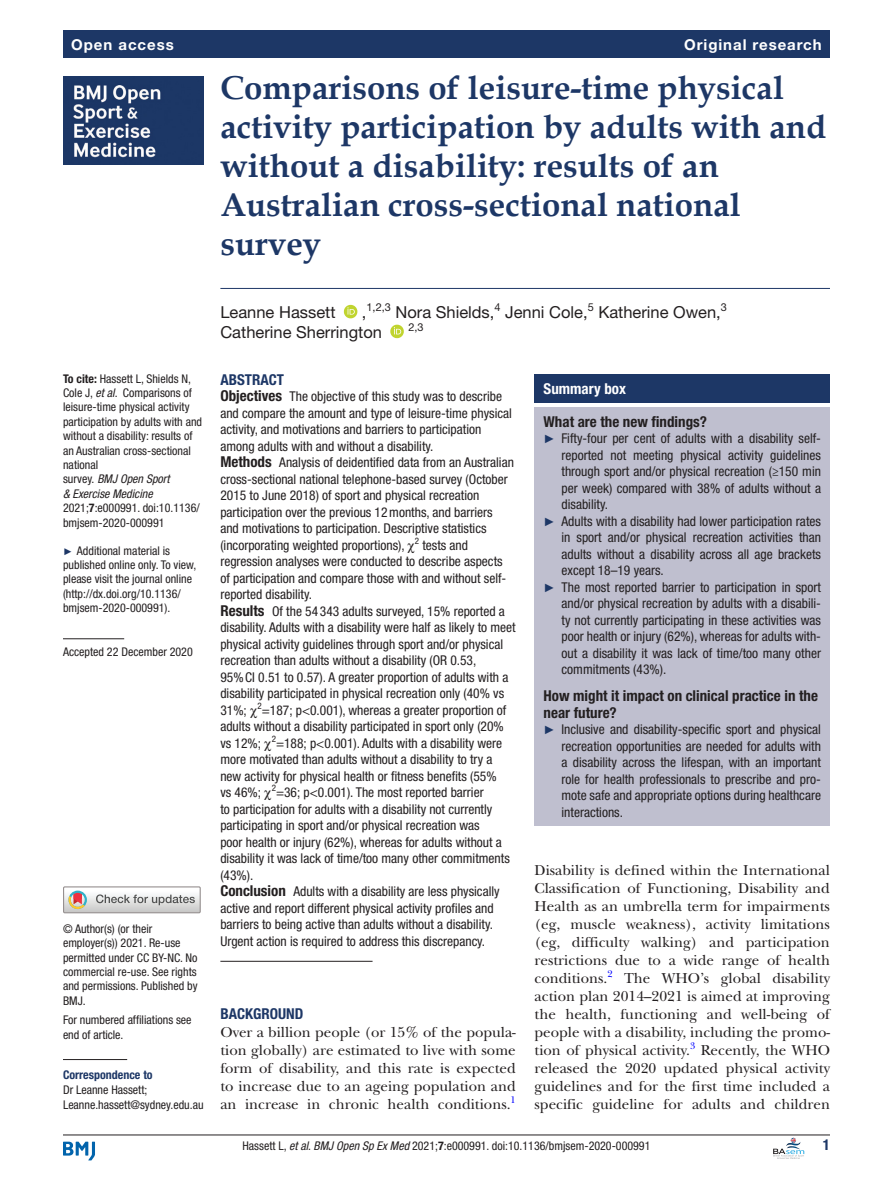
<style>
.page{position:relative;width:893px;height:1191px;background:#fff}
.page>*{position:absolute;margin:0;border:0;box-sizing:border-box;transform-origin:0 0}
.t1{font:700 33px/39px "Book Antiqua";color:#1d3766}
.t2{font:16.5px "Helvetica Neue LT Std";color:#231f20}
.t3{font:15px/18px "New Baskerville";color:#231f20;text-align:justify}
.t4{font:700 condensed 15px/16.5px "Helvetica Neue LT Std";color:#231f20}
.t5{font:700 15px "Helvetica Neue LT Std";letter-spacing:.065em;color:#fff}
.t6{font:700 condensed 15px "Helvetica Neue LT Std";color:#1d3766}
.t7{font:700 condensed 15px "Helvetica Neue LT Std";color:#fff}
.t8{font:condensed 13.5px/16.5px "Helvetica Neue LT Std";color:#231f20}
.t9{font:condensed 12px/14.4px "Helvetica Neue LT Std";color:#231f20}
.t10{font:700 condensed 12px "Helvetica Neue LT Std";color:#1d3766}
.t11{font:10.95px "Helvetica Neue LT Std";color:#231f20}
.t12{font:9.9px "New Baskerville";color:#00f}
.s1{font-weight:700}
.s2{font-style:italic}
.s3{font-family:"Arial";font-stretch:normal;font-size:9.75px;color:#1d3766}
.s4{font-weight:700;font-size:15px}
.s5{font-family:"Arial";font-stretch:normal;font-size:12px;color:#1d3766}
</style>
<div class="page">
<hr style="left:63px;top:1134px;width:767px;height:1px;background:#231f20">
<svg style="left:63px;top:1141px;width:32px;height:19px"></svg>
<svg style="left:773px;top:1137px;width:31px;height:22px"></svg>
<div style="left:63px;top:31px;width:767px;height:27px;background:#1d3766"></div>
<hr style="left:220px;top:288px;width:610px;height:1px;background:#1d3766">
<svg style="left:344px;top:305px;width:13px;height:13px"></svg>
<svg style="left:390px;top:325px;width:14px;height:13px"></svg>
<hr style="left:63px;top:638px;width:61px;height:1px;background:#231f20">
<hr style="left:63px;top:1059px;width:64px;height:1px;background:#231f20">
<div style="left:63px;top:886px;width:138px;height:27px;border:1px solid #969090"></div>
<svg style="left:64px;top:887px;width:136px;height:25px"></svg>
<img style="left:63px;top:77px;width:140px;height:88px">
<hr style="left:220px;top:961px;width:153px;height:1px;background:#231f20">
<div style="left:535px;top:374px;width:295px;height:29px;background:#1d3766"></div>
<div style="left:535px;top:407px;width:295px;height:418px;background:#bfbfcf"></div>
<p class="t5" style="left:71px;top:35px;width:104px">Open access</p>
<p class="t5" style="left:684px;top:35px;width:139px">Original research</p>
<h1 class="t1" style="left:220px;top:68px;width:607px">Comparisons of leisure-time physical activity participation by adults with and without a disability: results of an<br>Australian cross-sectional national survey</h1>
<p class="t9" style="left:63px;top:371px;width:141px"><span class="s1">To cite:</span> Hassett L, Shields N,<br>Cole J, <span class="s2">et al</span>. Comparisons of leisure-time physical activity participation by adults with and without a disability: results of an Australian cross-sectional national<br>survey. <span class="s2">BMJ Open Sport<br>&amp; Exercise Medicine<br></span>2021;<span class="s1">7</span>:e000991. doi:10.1136/ bmjsem-2020-000991</p>
<p class="t9" style="left:63px;top:543px;width:135px"><span class="s3">►</span> Additional material is published online only. To view, please visit the journal online (http://dx.doi.org/10.1136/ bmjsem-2020-000991).</p>
<p class="t9" style="left:63px;top:644px;width:131px">Accepted 22 December 2020</p>
<p class="t9" style="left:63px;top:921px;width:136px">© Author(s) (or their employer(s)) 2021. Re-use permitted under CC BY-NC. No commercial re-use. See rights and permissions. Published by<br>BMJ.</p>
<p class="t9" style="left:63px;top:1012px;width:130px;line-height:15px">For numbered affiliations see end of article.</p>
<p class="t10" style="left:63px;top:1068px;width:91px">Correspondence to</p>
<p class="t9" style="left:63px;top:1082px;width:142px;line-height:15px">Dr Leanne Hassett;<br>Leanne.hassett@sydney.edu.au</p>
<p class="t11" style="left:367px;top:300px;width:26px">1,2,3</p>
<p class="t2" style="left:395px;top:303px;width:100px">Nora Shields,</p>
<p class="t11" style="left:494px;top:300px;width:8px">4</p>
<p class="t2" style="left:505px;top:303px;width:84px">Jenni Cole,</p>
<p class="t11" style="left:588px;top:300px;width:8px">5</p>
<p class="t2" style="left:598px;top:303px;width:124px">Katherine Owen,</p>
<p class="t11" style="left:721px;top:300px;width:8px">3</p>
<p class="t2" style="left:220px;top:322px;width:163px">Catherine Sherrington</p>
<p class="t11" style="left:408px;top:320px;width:17px">2,3</p>
<p class="t2" style="left:220px;top:303px;width:117px">Leanne Hassett</p>
<p class="t2" style="left:362px;top:303px;width:6px">,</p>
<p class="t6" style="left:220px;top:370px;width:65px">ABSTRACT</p>
<p class="t8" style="left:220px;top:388px;width:297px"><span class="s4">Objectives</span> The objective of this study was to describe and compare the amount and type of leisure-time physical activity, and motivations and barriers to participation among adults with and without a disability.<br><span class="s4">Methods</span> Analysis of deidentified data from an Australian cross-sectional national telephone-based survey (October 2015 to June 2018) of sport and physical recreation participation over the previous 12months, and barriers<br>and motivations to participation. Descriptive statistics (incorporating weighted proportions), <sup>2</sup> tests and regression analyses were conducted to describe aspects<br>of participation and compare those with and without self&shy;reported disability.<br><span class="s4">Results</span> Of the 54 343 adults surveyed, 15% reported a disability. Adults with a disability were half as likely to meet physical activity guidelines through sport and/or physical recreation than adults without a disability (OR 0.53,<br>95%CI 0.51 to 0.57). A greater proportion of adults with a disability participated in physical recreation only (40% vs 31%; <sup>2</sup>=187; p&lt;0.001), whereas a greater proportion of adults without a disability participated in sport only (20% vs 12%; <sup>2</sup>=188; p&lt;0.001). Adults with a disability were more motivated than adults without a disability to try a new activity for physical health or fitness benefits (55%<br>vs 46%; <sup>2</sup>=36; p&lt;0.001). The most reported barrier<br>to participation for adults with a disability not currently participating in sport and/or physical recreation was<br>poor health or injury (62%), whereas for adults without a disability it was lack of time/too many other commitments (43%).<br><span class="s4">Conclusion</span> Adults with a disability are less physically active and report different physical activity profiles and barriers to being active than adults without a disability.<br>Urgent action is required to address this discrepancy.</p>
<p class="t6" style="left:220px;top:1005px;width:85px">BACKGROUND</p>
<p class="t3" style="left:220px;top:1023px;width:297px">Over a billion people (or 15% of the popula&shy;tion globally) are estimated to live with some form of disability, and this rate is expected to increase due to an ageing population and an increase in chronic health conditions.</p>
<p class="t12" style="left:511px;top:1093px;width:7px">1</p>
<p class="t7" style="left:544px;top:379px;width:84px">Summary box</p>
<p class="t4" style="left:544px;top:413px;width:165px">What are the new findings?</p>
<p class="t8" style="left:544px;top:430px;width:279px"><span class="s5">►</span> Fifty-four per cent of adults with a disability self-</p>
<p class="t8" style="left:562px;top:446px;width:261px">reported not meeting physical activity guidelines</p>
<p class="t8" style="left:562px;top:463px;width:261px">through sport and/or physical recreation (≥150 min</p>
<p class="t8" style="left:562px;top:479px;width:261px">per week) compared with 38% of adults without a</p>
<p class="t8" style="left:562px;top:496px;width:48px">disability.</p>
<p class="t8" style="left:544px;top:512px;width:279px"><span class="s5">►</span> Adults with a disability had lower participation rates</p>
<p class="t8" style="left:562px;top:529px;width:261px">in sport and/or physical recreation activities than</p>
<p class="t8" style="left:562px;top:545px;width:261px">adults without a disability across all age brackets</p>
<p class="t8" style="left:562px;top:562px;width:104px">except 18–19 years.</p>
<p class="t8" style="left:544px;top:578px;width:279px"><span class="s5">►</span> The most reported barrier to participation in sport</p>
<p class="t8" style="left:562px;top:595px;width:261px">and/or physical recreation by adults with a disabili-</p>
<p class="t8" style="left:562px;top:611px;width:261px">ty not currently participating in these activities was</p>
<p class="t8" style="left:562px;top:628px;width:261px">poor health or injury (62%), whereas for adults with-</p>
<p class="t8" style="left:562px;top:644px;width:261px">out a disability it was lack of time/too many other</p>
<p class="t8" style="left:562px;top:661px;width:106px">commitments (43%).</p>
<p class="t4" style="left:544px;top:687px;width:276px">How might it impact on clinical practice in the near future?</p>
<p class="t8" style="left:562px;top:721px;width:261px;text-align:justify;text-indent:-18px"><span class="s5">►</span> Inclusive and disability-specific sport and physical recreation opportunities are needed for adults with a disability across the lifespan, with an important role for health professionals to prescribe and pro&shy;mote safe and appropriate options during healthcare interactions.</p>
<p class="t3" style="left:535px;top:861px;width:297px">Disability is defined within the International Classification of Functioning, Disability and Health as an umbrella term for impairments (eg, muscle weakness), activity limitations (eg, difficulty walking) and participation restrictions due to a wide range of health conditions.</p>
<p class="t12" style="left:607px;top:967px;width:7px">2</p>
<p class="t3" style="left:535px;top:969px;width:297px;text-indent:90px">The WHO’s global disability action plan 2014–2021 is aimed at improving the health, functioning and well-being of people with a disability, including the promo&shy;tion of physical activity.<sup>3</sup> Recently, the WHO released the 2020 updated physical activity guidelines and for the first time included a specific guideline for adults and children</p>
<p class="t9" style="left:242px;top:1138px;width:409px">Hassett L, <span class="s2">et al</span>. <span class="s2">BMJ Open Sp Ex Med</span> 2021;<span class="s1">7</span>:e000991. doi:10.1136/bmjsem-2020-000991</p>
<p class="t6" style="left:823px;top:1135px;width:9px">1</p>
</div>
